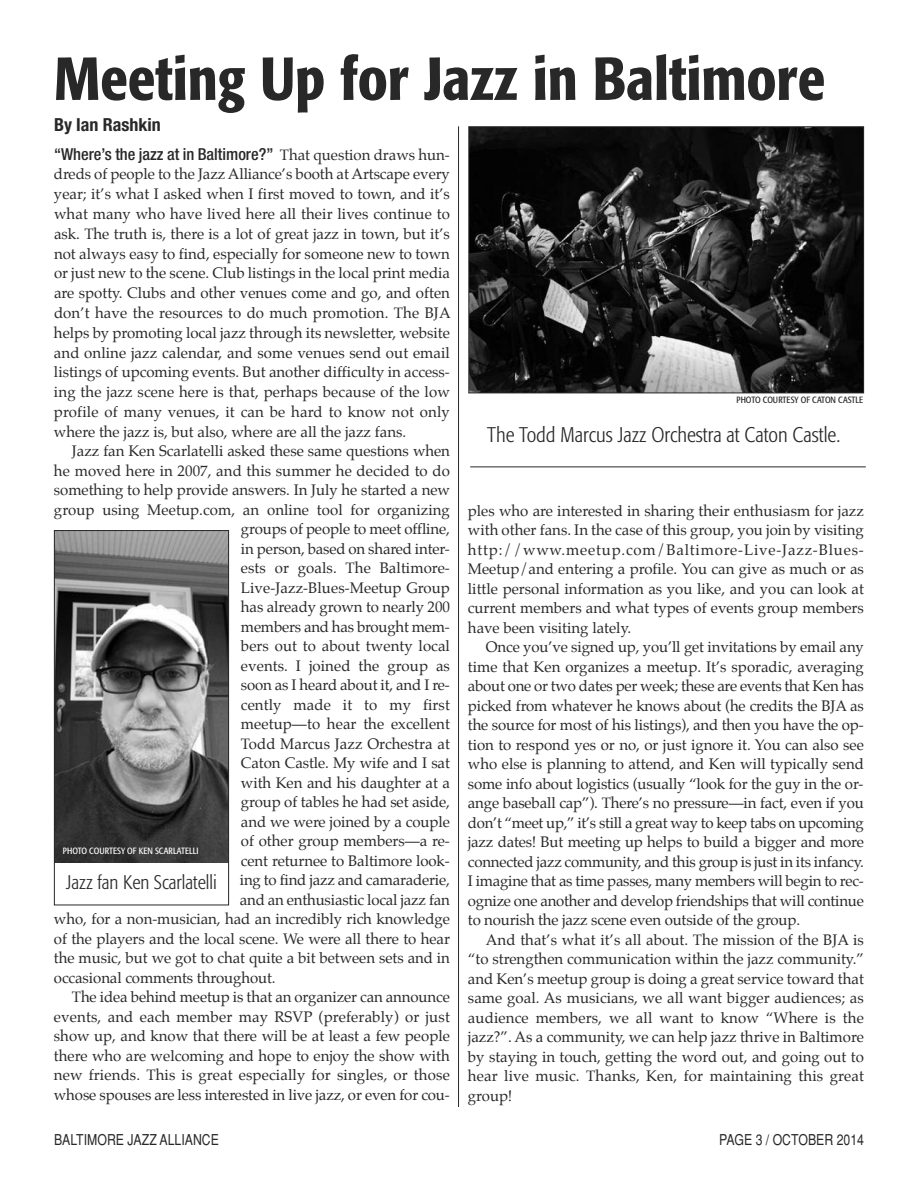
<style>
.page{position:relative;width:918px;height:1188px;background:#fff}
.page>*{position:absolute;margin:0;border:0;box-sizing:border-box;transform-origin:0 0}
.t1{font:500 condensed 60px "Formata";color:#282828}
.t2{font:300 condensed 21px "Formata";color:#282828}
.t3{font:300 condensed 19.5px "Formata";color:#282828}
.t4{font:700 condensed 18px "Helvetica Neue";color:#282828}
.t5{font:500 condensed 16.5px "Helvetica Neue";color:#282828}
.t6{font:15px/19.5px "Palatino";letter-spacing:-.005em;color:#282828;text-align:justify}
.t7{font:condensed 15px "Helvetica";color:#282828}
.t8{font:condensed 9px "Formata";color:#fff}
.t9{font:condensed 9px "Formata";color:#282828}
.s1{font-family:"Palatino";font-weight:400;font-stretch:normal;font-size:15px}
</style>
<div class="page">
<img style="left:470px;top:128px;width:392px;height:263px">
<div style="left:468px;top:126px;width:396px;height:267px;border:1px solid #282828"></div>
<hr style="left:458px;top:126px;width:1px;height:981px;background:#282828">
<img style="left:56px;top:532px;width:171px;height:330px">
<hr style="left:470px;top:467px;width:396px;height:1px;background:#282828">
<div style="left:54px;top:530px;width:175px;height:375px;border:1px solid #282828"></div>
<h1 class="t1" style="left:54px;top:55px;width:773px">Meeting Up for Jazz in Baltimore</h1>
<p class="t4" style="left:54px;top:118px;width:108px">By Ian Rashkin</p>
<p class="t5" style="left:54px;top:148px;width:397px">“Where’s the jazz at in Baltimore?” <span class="s1">That question draws hun-</span></p>
<p class="t6" style="left:54px;top:165px;width:398px">dreds of people to the Jazz Alliance’s booth at Artscape every year; it’s what I asked when I first moved to town, and it’s what many who have lived here all their lives continue to ask. The truth is, there is a lot of great jazz in town, but it’s not always easy to find, especially for someone new to town or just new to the scene. Club listings in the local print media are spotty. Clubs and other venues come and go, and often don’t have the resources to do much promotion. The BJA helps by promoting local jazz through its newsletter, website and online jazz calendar, and some venues send out email listings of upcoming events. But another difficulty in access&shy;ing the jazz scene here is that, perhaps because of the low profile of many venues, it can be hard to know not only where the jazz is, but also, where are all the jazz fans.</p>
<p class="t6" style="left:72px;top:443px;width:379px">Jazz fan Ken Scarlatelli asked these same questions when</p>
<p class="t6" style="left:54px;top:462px;width:397px">he moved here in 2007, and this summer he decided to do</p>
<p class="t6" style="left:54px;top:482px;width:397px">something to help provide answers. In July he started a new</p>
<p class="t6" style="left:54px;top:501px;width:397px">group using Meetup.com, an online tool for organizing</p>
<p class="t6" style="left:241px;top:521px;width:211px">groups of people to meet offline,</p>
<p class="t6" style="left:241px;top:540px;width:210px">in person, based on shared inter-</p>
<p class="t6" style="left:241px;top:560px;width:211px">ests or goals. The Baltimore-</p>
<p class="t6" style="left:241px;top:579px;width:211px">Live-Jazz-Blues-Meetup Group</p>
<p class="t6" style="left:241px;top:599px;width:211px">has already grown to nearly 200</p>
<p class="t6" style="left:241px;top:618px;width:210px">members and has brought mem-</p>
<p class="t6" style="left:241px;top:638px;width:211px">bers out to about twenty local</p>
<p class="t6" style="left:241px;top:657px;width:211px">events. I joined the group as</p>
<p class="t6" style="left:241px;top:677px;width:210px">soon as I heard about it, and I re-</p>
<p class="t6" style="left:241px;top:696px;width:211px">cently made it to my first</p>
<p class="t6" style="left:241px;top:716px;width:211px">meetup—to hear the excellent</p>
<p class="t6" style="left:241px;top:735px;width:211px">Todd Marcus Jazz Orchestra at</p>
<p class="t6" style="left:241px;top:755px;width:211px">Caton Castle. My wife and I sat</p>
<p class="t6" style="left:241px;top:774px;width:211px">with Ken and his daughter at a</p>
<p class="t6" style="left:241px;top:794px;width:211px">group of tables he had set aside,</p>
<p class="t6" style="left:241px;top:813px;width:211px">and we were joined by a couple</p>
<p class="t6" style="left:241px;top:833px;width:210px">of other group members—a re-</p>
<p class="t6" style="left:241px;top:852px;width:210px">cent returnee to Baltimore look-</p>
<p class="t6" style="left:240px;top:872px;width:212px">ing to find jazz and camaraderie,</p>
<p class="t6" style="left:240px;top:891px;width:212px">and an enthusiastic local jazz fan</p>
<p class="t6" style="left:54px;top:911px;width:397px">who, for a non-musician, had an incredibly rich knowledge</p>
<p class="t6" style="left:54px;top:930px;width:397px">of the players and the local scene. We were all there to hear</p>
<p class="t6" style="left:54px;top:950px;width:397px">the music, but we got to chat quite a bit between sets and in</p>
<p class="t6" style="left:54px;top:969px;width:223px">occasional comments throughout.</p>
<p class="t6" style="left:72px;top:989px;width:379px">The idea behind meetup is that an organizer can announce</p>
<p class="t6" style="left:54px;top:1008px;width:397px">events, and each member may RSVP (preferably) or just</p>
<p class="t6" style="left:54px;top:1028px;width:397px">show up, and know that there will be at least a few people</p>
<p class="t6" style="left:54px;top:1047px;width:397px">there who are welcoming and hope to enjoy the show with</p>
<p class="t6" style="left:54px;top:1067px;width:397px">new friends. This is great especially for singles, or those</p>
<p class="t6" style="left:54px;top:1086px;width:397px">whose spouses are less interested in live jazz, or even for cou-</p>
<p class="t8" style="left:63px;top:847px;width:137px">PHOTO COURTESY OF KEN SCARLATELLI</p>
<h3 class="t3" style="left:66px;top:875px;width:152px">Jazz fan Ken Scarlatelli</h3>
<p class="t9" style="left:736px;top:396px;width:128px">PHOTO COURTESY OF CATON CASTLE</p>
<h2 class="t2" style="left:487px;top:426px;width:355px">The Todd Marcus Jazz Orchestra at Caton Castle.</h2>
<p class="t6" style="left:468px;top:502px;width:397px">ples who are interested in sharing their enthusiasm for jazz with other fans. In the case of this group, you join by visiting http://www.meetup.com/Baltimore-Live-Jazz-Blues-Meetup/and entering a profile. You can give as much or as little personal information as you like, and you can look at current members and what types of events group members have been visiting lately.</p>
<p class="t6" style="left:468px;top:638px;width:397px;text-indent:18px">Once you’ve signed up, you’ll get invitations by email any time that Ken organizes a meetup. It’s sporadic, averaging about one or two dates per week; these are events that Ken has picked from whatever he knows about (he credits the BJA as the source for most of his listings), and then you have the op&shy;tion to respond yes or no, or just ignore it. You can also see who else is planning to attend, and Ken will typically send some info about logistics (usually “look for the guy in the or&shy;ange baseball cap”). There’s no pressure—in fact, even if you don’t “meet up,” it’s still a great way to keep tabs on upcoming jazz dates! But meeting up helps to build a bigger and more connected jazz community, and this group is just in its infancy.<br>I imagine that as time passes, many members will begin to rec&shy;ognize one another and develop friendships that will continue to nourish the jazz scene even outside of the group.</p>
<p class="t6" style="left:468px;top:931px;width:397px;text-indent:18px">And that’s what it’s all about. The mission of the BJA is “to strengthen communication within the jazz community.” and Ken’s meetup group is doing a great service toward that same goal. As musicians, we all want bigger audiences; as audience members, we all want to know “Where is the jazz?”. As a community, we can help jazz thrive in Baltimore by staying in touch, getting the word out, and going out to hear live music. Thanks, Ken, for maintaining this great group!</p>
<p class="t7" style="left:54px;top:1131px;width:166px">BALTIMORE JAZZ ALLIANCE</p>
<p class="t7" style="left:719px;top:1131px;width:146px">PAGE 3 / OCTOBER 2014</p>
</div>
